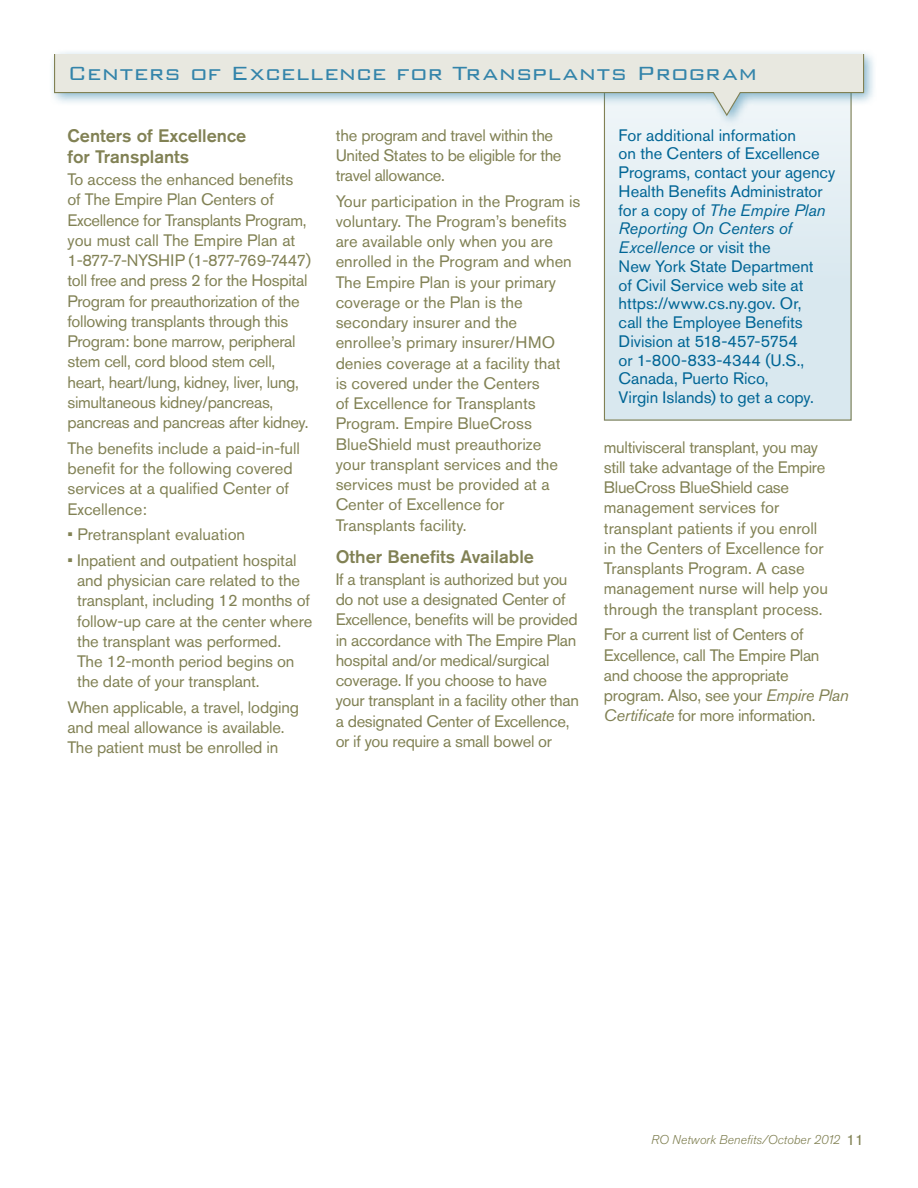
<style>
.page{position:relative;width:918px;height:1188px;background:#fff}
.page>*{position:absolute;margin:0;border:0;box-sizing:border-box;transform-origin:0 0}
.t1{font:300 25.5px "Bank Gothic";letter-spacing:.005em;color:#3384aa}
.t2{font:500 18px/21px "Akzidenz Grotesk Std";color:#818154}
.t3{font:16.5px/20.2px "Akzidenz Grotesk Std";letter-spacing:-.01em;color:#818154}
.t4{font:16.5px/18.8px "Akzidenz Grotesk Std";color:#006595}
.t5{font:italic 300 12.75px "Akzidenz Grotesk Std";color:#818154}
.s1{font-style:italic}
.s2{font-weight:400;font-style:normal;font-size:15px}
</style>
<div class="page">
<div style="left:604px;top:82px;width:247px;height:338px;background:linear-gradient(to right,#deebf1,#deebf1)"></div>
<div style="left:48px;top:48px;width:830px;height:80px;background:#3384aa;opacity:.55"></div>
<svg style="left:53px;top:53px;width:812px;height:64px"></svg>
<h1 class="t1" style="left:68px;top:54px;width:691px">Centers of Excellence for Transplants Program</h1>
<p class="t2" style="left:68px;top:125px;width:180px">Centers of Excellence for Transplants</p>
<p class="t3" style="left:68px;top:169px;width:245px">To access the enhanced benefits<br>of The Empire Plan Centers of Excellence for Transplants Program, you must call The Empire Plan at 1-877-7-NYSHIP (1-877-769-7447) toll free and press 2 for the Hospital Program for preauthorization of the following transplants through this Program: bone marrow, peripheral stem cell, cord blood stem cell, heart, heart/lung, kidney, liver, lung, simultaneous kidney/pancreas, pancreas and pancreas after kidney.</p>
<p class="t3" style="left:68px;top:438px;width:234px">The benefits include a paid-in-full benefit for the following covered services at a qualified Center of<br>Excellence:</p>
<p class="t3" style="left:68px;top:524px;width:179px">• Pretransplant evaluation</p>
<p class="t3" style="left:77px;top:550px;width:237px;text-indent:-10px">• Inpatient and outpatient hospital and physician care related to the transplant, including 12 months of follow-up care at the center where the transplant was performed.<br>The 12-month period begins on the date of your transplant.</p>
<p class="t3" style="left:67px;top:697px;width:233px">When applicable, a travel, lodging and meal allowance is available.<br>The patient must be enrolled in</p>
<p class="t3" style="left:336px;top:125px;width:227px">the program and travel within the<br>United States to be eligible for the travel allowance.</p>
<p class="t3" style="left:336px;top:191px;width:246px">Your participation in the Program is voluntary. The Program’s benefits are available only when you are enrolled in the Program and when<br>The Empire Plan is your primary coverage or the Plan is the secondary insurer and the enrollee’s primary insurer/HMO denies coverage at a facility that<br>is covered under the Centers<br>of Excellence for Transplants<br>Program. Empire BlueCross<br>BlueShield must preauthorize<br>your transplant services and the services must be provided at a<br>Center of Excellence for<br>Transplants facility.</p>
<p class="t2" style="left:336px;top:545px;width:200px">Other Benefits Available</p>
<p class="t3" style="left:336px;top:569px;width:245px">If a transplant is authorized but you do not use a designated Center of Excellence, benefits will be provided in accordance with The Empire Plan hospital and/or medical/surgical coverage. If you choose to have your transplant in a facility other than a designated Center of Excellence, or if you require a small bowel or</p>
<p class="t4" style="left:619px;top:125px;width:218px">For additional information<br>on the Centers of Excellence<br>Programs, contact your agency<br>Health Benefits Administrator for a copy of <span class="s1">The Empire Plan<br>Reporting On Centers of<br>Excellence</span> or visit the<br>New York State Department<br>of Civil Service web site at https://www.cs.ny.gov. Or,<br>call the Employee Benefits<br>Division at 518-457-5754<br>or 1-800-833-4344 (U.S.,<br>Canada, Puerto Rico,<br>Virgin Islands) to get a copy.</p>
<p class="t3" style="left:604px;top:437px;width:226px">multivisceral transplant, you may still take advantage of the Empire<br>BlueCross BlueShield case management services for transplant patients if you enroll in the Centers of Excellence for<br>Transplants Program. A case management nurse will help you through the transplant process.</p>
<p class="t3" style="left:604px;top:624px;width:246px">For a current list of Centers of<br>Excellence, call The Empire Plan and choose the appropriate program. Also, see your <span class="s1">Empire Plan<br>Certificate</span> for more information.</p>
<p class="t5" style="left:651px;top:1132px;width:214px">RO Network Benefits/October 2012 <span class="s2">11</span></p>
</div>
